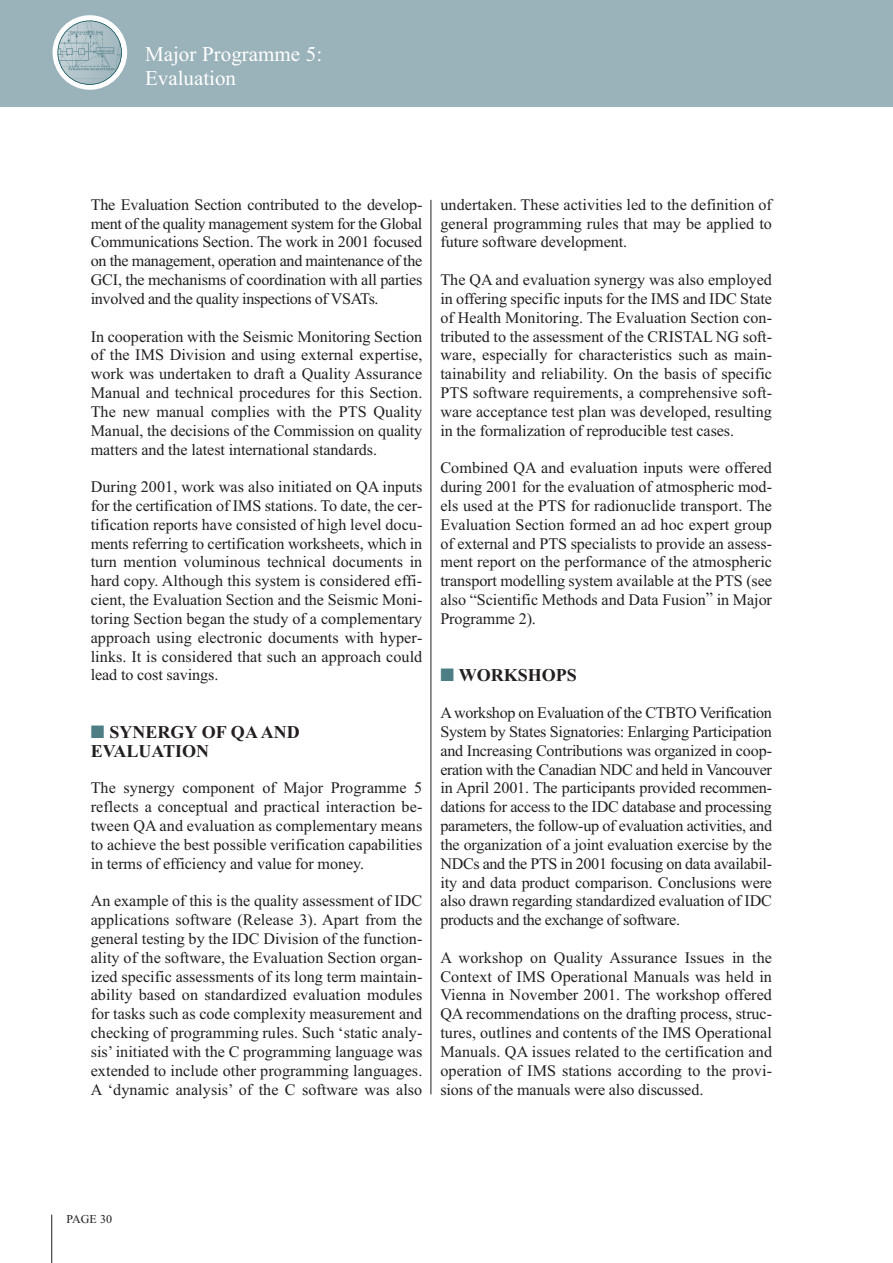
<style>
.page{position:relative;width:893px;height:1263px;background:#fff}
.page>*{position:absolute;margin:0;border:0;box-sizing:border-box;transform-origin:0 0}
.t1{font:21px/24px "Times New Roman HU";color:#fff}
.t2{font:18px/19.5px "Times New Roman HU Bold";color:#231f20}
.t3{font:16.2px/18.8px "Times New Roman HU";letter-spacing:-.005em;color:#231f20;text-align:justify}
.t4{font:12px "Times New Roman HU";color:#231f20}
.s1{color:#4d7e86}
</style>
<div class="page">
<div style="left:0;top:0;width:892px;height:107px;background:#9ab2b9"></div>
<hr style="left:51px;top:1215px;width:1px;height:48px;background:#231f20">
<svg style="left:53px;top:15px;width:74px;height:75px"></svg>
<img style="left:58px;top:21px;width:63px;height:63px;border-radius:50%">
<div style="left:57px;top:20px;width:65px;height:65px;border:2px solid #004b53;border-radius:50%"></div>
<hr style="left:430px;top:200px;width:1px;height:894px;background:#231f20">
<p class="t1" style="left:145px;top:44px;width:179px">Major Programme 5:<br>Evaluation</p>
<p class="t3" style="left:91px;top:197px;width:333px">The Evaluation Section contributed to the develop&shy;ment of the quality management system for the Global Communications Section. The work in 2001 focused on the management, operation and maintenance of the GCI, the mechanisms of coordination with all parties involved and the quality inspections of VSATs.</p>
<p class="t3" style="left:91px;top:328px;width:333px">In cooperation with the Seismic Monitoring Section of the IMS Division and using external expertise, work was undertaken to draft a Quality Assurance Manual and technical procedures for this Section.<br>The new manual complies with the PTS Quality Manual, the decisions of the Commission on quality matters and the latest international standards.</p>
<p class="t3" style="left:91px;top:479px;width:333px">During 2001, work was also initiated on QA inputs for the certification of IMS stations. To date, the cer&shy;tification reports have consisted of high level docu&shy;ments referring to certification worksheets, which in turn mention voluminous technical documents in hard copy. Although this system is considered effi&shy;cient, the Evaluation Section and the Seismic Moni&shy;toring Section began the study of a complementary approach using electronic documents with hyper&shy;links. It is considered that such an approach could lead to cost savings.</p>
<p class="t2" style="left:91px;top:724px;width:211px"><span class="s1">■</span> SYNERGY OF QA AND<br>EVALUATION</p>
<p class="t3" style="left:91px;top:780px;width:333px">The synergy component of Major Programme 5 reflects a conceptual and practical interaction be&shy;tween QA and evaluation as complementary means to achieve the best possible verification capabilities in terms of efficiency and value for money.</p>
<p class="t3" style="left:91px;top:893px;width:333px">An example of this is the quality assessment of IDC applications software (Release 3). Apart from the general testing by the IDC Division of the function&shy;ality of the software, the Evaluation Section organ&shy;ized specific assessments of its long term maintain&shy;ability based on standardized evaluation modules for tasks such as code complexity measurement and checking of programming rules. Such ‘static analy&shy;sis’ initiated with the C programming language was extended to include other programming languages.<br>A ‘dynamic analysis’ of the C software was also</p>
<p class="t3" style="left:440px;top:197px;width:333px">undertaken. These activities led to the definition of general programming rules that may be applied to future software development.</p>
<p class="t3" style="left:440px;top:272px;width:333px">The QA and evaluation synergy was also employed in offering specific inputs for the IMS and IDC State of Health Monitoring. The Evaluation Section con&shy;tributed to the assessment of the CRISTAL NG soft&shy;ware, especially for characteristics such as main&shy;tainability and reliability. On the basis of specific PTS software requirements, a comprehensive soft&shy;ware acceptance test plan was developed, resulting in the formalization of reproducible test cases.</p>
<p class="t3" style="left:440px;top:460px;width:333px">Combined QA and evaluation inputs were offered during 2001 for the evaluation of atmospheric mod&shy;els used at the PTS for radionuclide transport. The Evaluation Section formed an ad hoc expert group of external and PTS specialists to provide an assess&shy;ment report on the performance of the atmospheric transport modelling system available at the PTS (see also “Scientific Methods and Data Fusion” in Major Programme 2).</p>
<p class="t2" style="left:440px;top:667px;width:138px"><span class="s1">■</span> WORKSHOPS</p>
<p class="t3" style="left:440px;top:705px;width:333px">A workshop on Evaluation of the CTBTO Verification System by States Signatories: Enlarging Participation and Increasing Contributions was organized in coop&shy;eration with the Canadian NDC and held in Vancouver in April 2001. The participants provided recommen&shy;dations for access to the IDC database and processing parameters, the follow-up of evaluation activities, and the organization of a joint evaluation exercise by the NDCs and the PTS in 2001 focusing on data availabil&shy;ity and data product comparison. Conclusions were also drawn regarding standardized evaluation of IDC products and the exchange of software.</p>
<p class="t3" style="left:440px;top:950px;width:333px">A workshop on Quality Assurance Issues in the Context of IMS Operational Manuals was held in Vienna in November 2001. The workshop offered QA recommendations on the drafting process, struc&shy;tures, outlines and contents of the IMS Operational Manuals. QA issues related to the certification and operation of IMS stations according to the provi&shy;sions of the manuals were also discussed.</p>
<p class="t4" style="left:67px;top:1214px;width:47px">PAGE 30</p>
</div>
